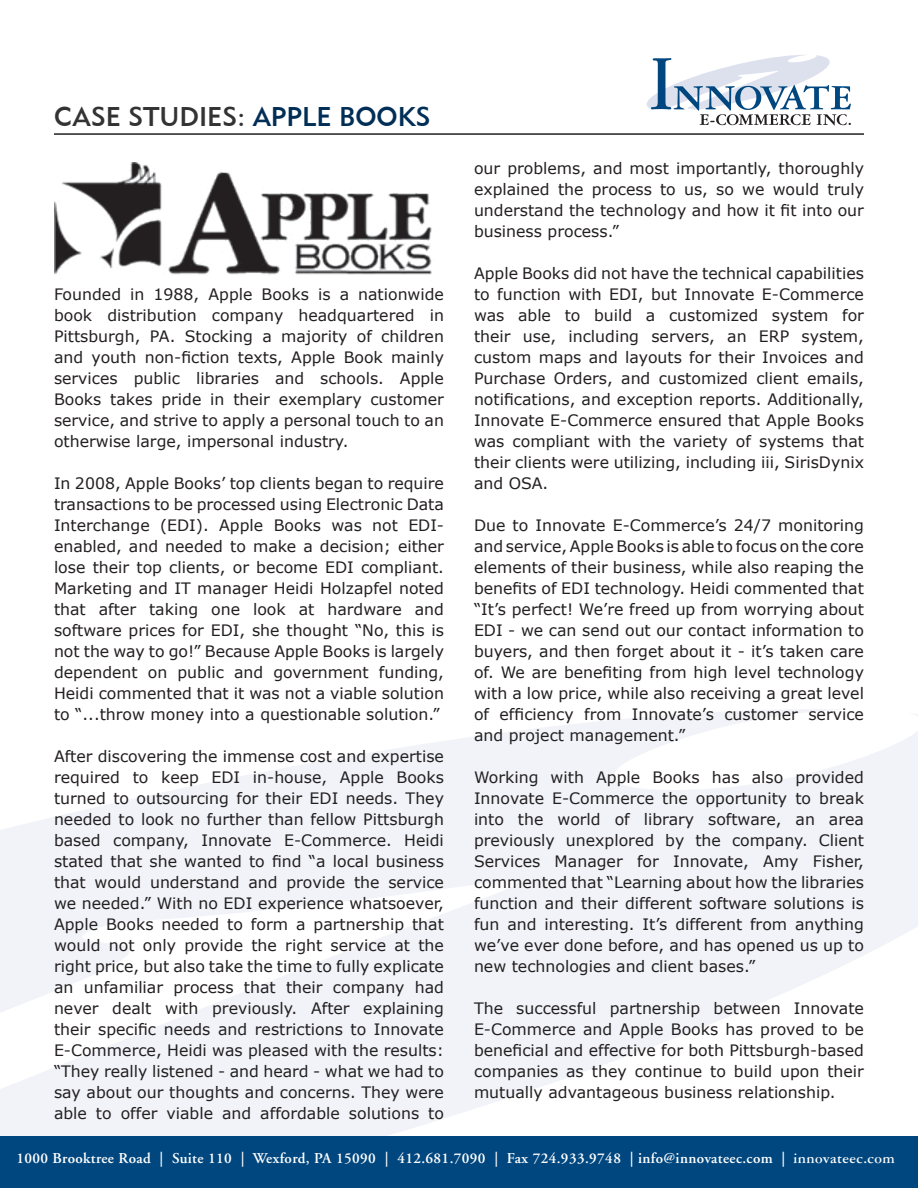
<style>
.page{position:relative;width:918px;height:1188px;background:#fff}
.page>*{position:absolute;margin:0;border:0;box-sizing:border-box;transform-origin:0 0}
.t1{font:27px "Geometric 415 BT Medium A";color:#333}
.t2{font:15.75px/21px "Verdana";color:#231f20;text-align:justify}
.t3{font:600 15px "Adobe Garamond";letter-spacing:.025em;color:#fff}
.s1{color:#002e56}
.s2{font-family:"American Garamond BT";font-weight:700}
</style>
<div class="page">
<svg style="left:0;top:709px;width:918px;height:427px;fill:#f1f3f8"></svg>
<svg style="left:647px;top:55px;width:204px;height:70px"></svg>
<div style="left:0;top:1136px;width:918px;height:52px;background:#00477f"></div>
<hr style="left:54px;top:133px;width:810px;height:2px;background:#231f20">
<img style="left:54px;top:162px;width:378px;height:113px">
<h1 class="t1" style="left:54px;top:100px;width:378px">CASE STUDIES: <span class="s1">APPLE BOOKS</span></h1>
<p class="t2" style="left:54px;top:283px;width:392px">Founded in 1988, Apple Books is a nationwide book distribution company headquartered in Pittsburgh, PA. Stocking a majority of children and youth non-fiction texts, Apple Book mainly services public libraries and schools. Apple Books takes pride in their exemplary customer service, and strive to apply a personal touch to an otherwise large, impersonal industry.</p>
<p class="t2" style="left:54px;top:472px;width:392px">In 2008, Apple Books’ top clients began to require transactions to be processed using Electronic Data Interchange (EDI). Apple Books was not EDI&shy;enabled, and needed to make a decision; either lose their top clients, or become EDI compliant.<br>Marketing and IT manager Heidi Holzapfel noted that after taking one look at hardware and software prices for EDI, she thought “No, this is not the way to go!” Because Apple Books is largely dependent on public and government funding, Heidi commented that it was not a viable solution to “...throw money into a questionable solution.”</p>
<p class="t2" style="left:54px;top:745px;width:392px">After discovering the immense cost and expertise required to keep EDI in-house, Apple Books turned to outsourcing for their EDI needs. They needed to look no further than fellow Pittsburgh based company, Innovate E-Commerce. Heidi stated that she wanted to find “a local business that would understand and provide the service we needed.” With no EDI experience whatsoever, Apple Books needed to form a partnership that would not only provide the right service at the right price, but also take the time to fully explicate an unfamiliar process that their company had never dealt with previously. After explaining their specific needs and restrictions to Innovate E-Commerce, Heidi was pleased with the results: “They really listened - and heard - what we had to say about our thoughts and concerns. They were able to offer viable and affordable solutions to</p>
<p class="t2" style="left:474px;top:157px;width:392px">our problems, and most importantly, thoroughly explained the process to us, so we would truly understand the technology and how it fit into our business process.”</p>
<p class="t2" style="left:474px;top:262px;width:392px">Apple Books did not have the technical capabilities to function with EDI, but Innovate E-Commerce was able to build a customized system for their use, including servers, an ERP system, custom maps and layouts for their Invoices and Purchase Orders, and customized client emails, notifications, and exception reports. Additionally, Innovate E-Commerce ensured that Apple Books was compliant with the variety of systems that their clients were utilizing, including iii, SirisDynix and OSA.</p>
<p class="t2" style="left:474px;top:514px;width:392px">Due to Innovate E-Commerce’s 24/7 monitoring and service, Apple Books is able to focus on the core elements of their business, while also reaping the benefits of EDI technology. Heidi commented that “It’s perfect! We’re freed up from worrying about EDI - we can send out our contact information to buyers, and then forget about it - it’s taken care of. We are benefiting from high level technology with a low price, while also receiving a great level of efficiency from Innovate’s customer service and project management.”</p>
<p class="t2" style="left:474px;top:766px;width:392px">Working with Apple Books has also provided Innovate E-Commerce the opportunity to break into the world of library software, an area previously unexplored by the company. Client Services Manager for Innovate, Amy Fisher, commented that “Learning about how the libraries function and their different software solutions is fun and interesting. It’s different from anything we’ve ever done before, and has opened us up to new technologies and client bases.”</p>
<p class="t2" style="left:474px;top:997px;width:392px">The successful partnership between Innovate E-Commerce and Apple Books has proved to be beneficial and effective for both Pittsburgh-based companies as they continue to build upon their mutually advantageous business relationship.</p>
<p class="t3" style="left:16px;top:1150px;width:880px">1000 Brooktree Road | Suite 110 | Wexford, PA 15090 | 412.681.7090 | Fax 724.933.9748 | info@innovateec.com | <span class="s2">innovateec.com</span></p>
</div>
